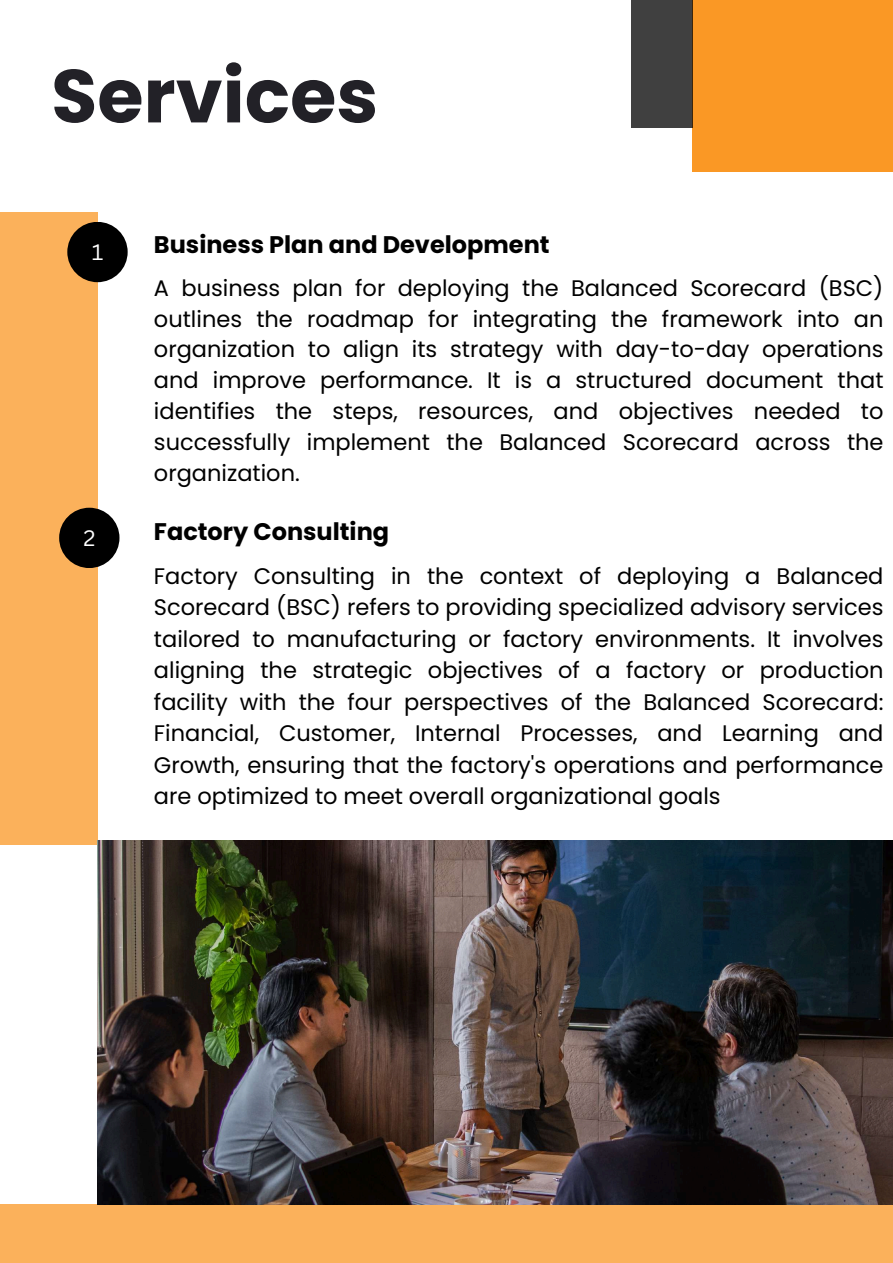
<style>
.page{position:relative;width:893px;height:1263px;background:#fff}
.page>*{position:absolute;margin:0;border:0;box-sizing:border-box;transform-origin:0 0}
.t1{font:700 75px "Poppins";color:#222127}
.t2{font:700 24px "Poppins";color:#000}
.t3{font:22.5px/31.5px "Poppins";color:#000;text-align:justify}
.t4{font:21.75px "Canva Sans";color:#fff}
</style>
<div class="page">
<div style="left:692px;top:0;width:201px;height:171px;background:#fa9825"></div>
<div style="left:631px;top:0;width:61px;height:127px;background:#404040"></div>
<div style="left:0;top:212px;width:97px;height:633px;background:#fbb15b"></div>
<div style="left:67px;top:222px;width:61px;height:60px;background:#000;border-radius:50%"></div>
<div style="left:59px;top:508px;width:60px;height:60px;background:#000;border-radius:50%"></div>
<div style="left:0;top:1204px;width:893px;height:59px;background:#fbb15b"></div>
<img style="left:97px;top:841px;width:796px;height:363px">
<h1 class="t1" style="left:51px;top:44px;width:328px">Services</h1>
<p class="t4" style="left:92px;top:237px;width:13px">1</p>
<p class="t4" style="left:83px;top:523px;width:13px">2</p>
<p class="t2" style="left:154px;top:227px;width:397px">Business Plan and Development</p>
<p class="t3" style="left:154px;top:272px;width:731px;line-height:30.9px">A business plan for deploying the Balanced Scorecard (BSC) outlines the roadmap for integrating the framework into an organization to align its strategy with day-to-day operations and improve performance. It is a structured document that identifies the steps, resources, and objectives needed to successfully implement the Balanced Scorecard across the organization.</p>
<p class="t2" style="left:154px;top:515px;width:237px">Factory Consulting</p>
<p class="t3" style="left:154px;top:560px;width:731px">Factory Consulting in the context of deploying a Balanced Scorecard (BSC) refers to providing specialized advisory services tailored to manufacturing or factory environments. It involves aligning the strategic objectives of a factory or production facility with the four perspectives of the Balanced Scorecard:<br>Financial, Customer, Internal Processes, and Learning and Growth, ensuring that the factory's operations and performance are optimized to meet overall organizational goals</p>
</div>
